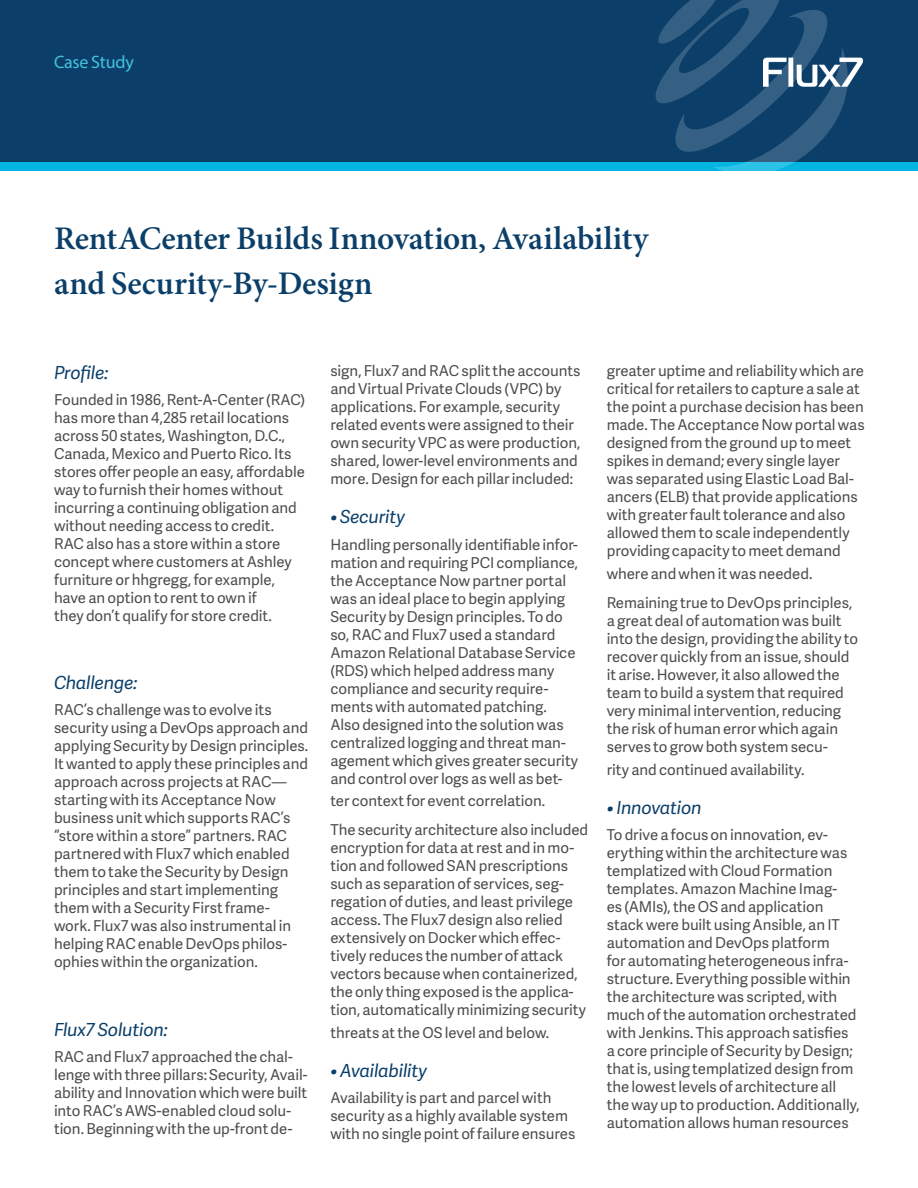
<style>
.page{position:relative;width:918px;height:1188px;background:#fff}
.page>*{position:absolute;margin:0;border:0;box-sizing:border-box;transform-origin:0 0}
.subhead{font:600 33px/45px "Minion Pro";letter-spacing:-.005em;color:#0b3f69}
.subhead-2{font:italic 18px "Adelle Sans";letter-spacing:-.015em;color:#0b3f69}
.product_title{font:18px "Myriad Pro";letter-spacing:-.01em;color:#42c3dc}
.body_2017{font:15px/18px "Adelle Sans";letter-spacing:-.005em;color:#4b4c4d}
</style>
<div class="page">
<div style="left:0;top:0;width:918px;height:162px;background:#0b3f69"></div>
<div style="left:210px;top:162px;width:93px;height:9px;background:#00b5e2"></div>
<div style="left:7px;top:162px;width:62px;height:9px;background:#00b5e2"></div>
<div style="left:0;top:162px;width:21px;height:9px;background:#00b5e2"></div>
<div style="left:63px;top:162px;width:16px;height:9px;background:#00b5e2"></div>
<div style="left:275px;top:162px;width:93px;height:9px;background:#00b5e2"></div>
<div style="left:387px;top:162px;width:94px;height:9px;background:#00b5e2"></div>
<div style="left:539px;top:162px;width:93px;height:9px;background:#00b5e2"></div>
<div style="left:838px;top:162px;width:80px;height:9px;background:#00b5e2"></div>
<div style="left:609px;top:162px;width:74px;height:9px;background:#00b5e2"></div>
<div style="left:79px;top:162px;width:20px;height:9px;background:#00b5e2"></div>
<div style="left:98px;top:162px;width:115px;height:9px;background:#00b5e2"></div>
<div style="left:473px;top:162px;width:43px;height:9px;background:#00b5e2"></div>
<div style="left:356px;top:162px;width:94px;height:9px;background:#00b5e2"></div>
<div style="left:516px;top:162px;width:25px;height:9px;background:#00b5e2"></div>
<svg style="left:655px;top:0;width:192px;height:171px"></svg>
<img style="left:764px;top:54px;width:100px;height:37px">
<p class="product_title" style="left:54px;top:50px;width:81px">Case Study</p>
<p class="subhead" style="left:54px;top:216px;width:596px">RentACenter Builds Innovation, Availability and Security-By-Design</p>
<p class="subhead-2" style="left:54px;top:359px;width:56px">Profile:</p>
<p class="body_2017" style="left:54px;top:390px;width:253px">Founded in 1986, Rent-A-Center (RAC) has more than 4,285 retail locations across 50 states, Washington, D.C., Canada, Mexico and Puerto Rico. Its stores offer people an easy, affordable way to furnish their homes without incurring a continuing obligation and without needing access to credit.<br>RAC also has a store within a store concept where customers at Ashley furniture or hhgregg, for example, have an option to rent to own if<br>they don’t qualify for store credit.</p>
<p class="subhead-2" style="left:54px;top:670px;width:85px">Challenge:</p>
<p class="body_2017" style="left:54px;top:700px;width:256px">RAC’s challenge was to evolve its security using a DevOps approach and applying Security by Design principles.<br>It wanted to apply these principles and approach across projects at RAC— starting with its Acceptance Now business unit which supports RAC’s “store within a store” partners. RAC partnered with Flux7 which enabled them to take the Security by Design principles and start implementing them with a Security First frame&shy;work. Flux7 was also instrumental in helping RAC enable DevOps philos&shy;ophies within the organization.</p>
<p class="subhead-2" style="left:54px;top:1017px;width:115px">Flux7 Solution:</p>
<p class="body_2017" style="left:54px;top:1047px;width:255px">RAC and Flux7 approached the chal&shy;lenge with three pillars: Security, Avail&shy;ability and Innovation which were built into RAC’s AWS-enabled cloud solu&shy;tion. Beginning with the up-front de-</p>
<p class="body_2017" style="left:330px;top:361px;width:252px">sign, Flux7 and RAC split the accounts and Virtual Private Clouds (VPC) by applications. For example, security related events were assigned to their own security VPC as were production, shared, lower-level environments and more. Design for each pillar included:</p>
<p class="subhead-2" style="left:330px;top:504px;width:76px">• Security</p>
<p class="body_2017" style="left:330px;top:535px;width:249px">Handling personally identifiable infor&shy;mation and requiring PCI compliance, the Acceptance Now partner portal was an ideal place to begin applying Security by Design principles. To do so, RAC and Flux7 used a standard Amazon Relational Database Service (RDS) which helped address many compliance and security require&shy;ments with automated patching.<br>Also designed into the solution was centralized logging and threat man&shy;agement which gives greater security and control over logs as well as bet-</p>
<p class="body_2017" style="left:330px;top:791px;width:216px">ter context for event correlation.</p>
<p class="body_2017" style="left:330px;top:821px;width:259px">The security architecture also included encryption for data at rest and in mo&shy;tion and followed SAN prescriptions such as separation of services, seg&shy;regation of duties, and least privilege access. The Flux7 design also relied extensively on Docker which effec&shy;tively reduces the number of attack vectors because when containerized, the only thing exposed is the applica&shy;tion, automatically minimizing security</p>
<p class="body_2017" style="left:330px;top:1023px;width:220px">threats at the OS level and below.</p>
<p class="subhead-2" style="left:330px;top:1058px;width:98px">• Availability</p>
<p class="body_2017" style="left:330px;top:1088px;width:247px">Availability is part and parcel with security as a highly available system with no single point of failure ensures</p>
<p class="body_2017" style="left:607px;top:361px;width:260px">greater uptime and reliability which are critical for retailers to capture a sale at the point a purchase decision has been made. The Acceptance Now portal was designed from the ground up to meet spikes in demand; every single layer was separated using Elastic Load Bal&shy;ancers (ELB) that provide applications with greater fault tolerance and also allowed them to scale independently providing capacity to meet demand</p>
<p class="body_2017" style="left:607px;top:564px;width:207px">where and when it was needed.</p>
<p class="body_2017" style="left:607px;top:593px;width:253px">Remaining true to DevOps principles, a great deal of automation was built into the design, providing the ability to recover quickly from an issue, should it arise. However, it also allowed the team to build a system that required very minimal intervention, reducing the risk of human error which again serves to grow both system secu-</p>
<p class="body_2017" style="left:607px;top:760px;width:199px">rity and continued availability.</p>
<p class="subhead-2" style="left:607px;top:795px;width:97px">• Innovation</p>
<p class="body_2017" style="left:607px;top:825px;width:254px">To drive a focus on innovation, ev&shy;erything within the architecture was templatized with Cloud Formation templates. Amazon Machine Imag-<br>es (AMIs), the OS and application stack were built using Ansible, an IT automation and DevOps platform<br>for automating heterogeneous infra&shy;structure. Everything possible within the architecture was scripted, with much of the automation orchestrated with Jenkins. This approach satisfies a core principle of Security by Design; that is, using templatized design from the lowest levels of architecture all the way up to production. Additionally, automation allows human resources</p>
</div>
